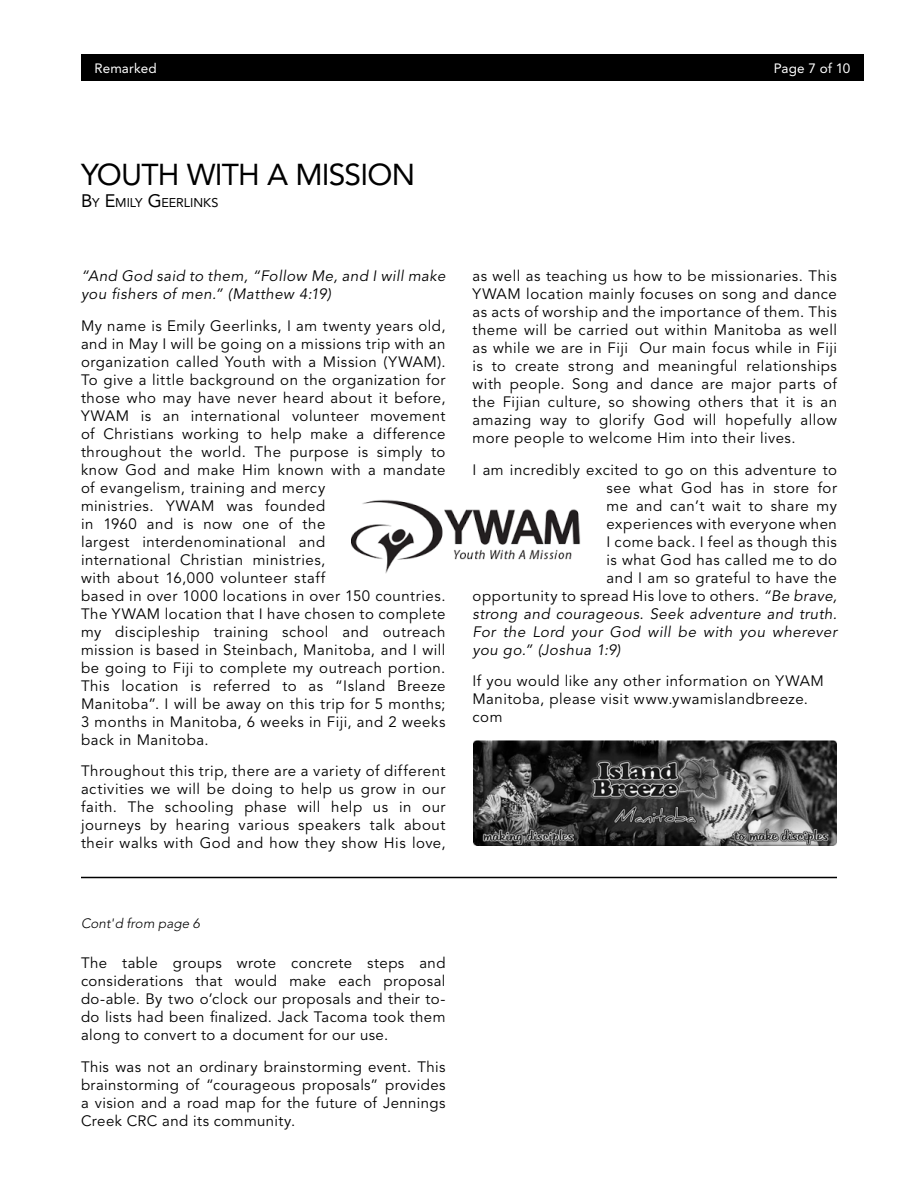
<style>
.page{position:relative;width:918px;height:1188px;background:#fff}
.page>*{position:absolute;margin:0;border:0;box-sizing:border-box;transform-origin:0 0}
.t1{font:30px "Avenir";letter-spacing:-.025em;color:#000}
.t2{font:15px/18px "Avenir";letter-spacing:.035em;color:#000;text-align:justify}
.t3{font:italic 15px/18px "Avenir";letter-spacing:.035em;color:#000}
.t4{font:13.5px "Avenir";letter-spacing:.01em;color:#fff}
.t5{font:italic 300 13.5px "Avenir";letter-spacing:.005em;color:#000}
.t6{font:12.6px "Avenir";color:#000}
.s1{font-size:18px}
.s2{font-style:italic}
</style>
<div class="page">
<div style="left:81px;top:54px;width:783px;height:27px;background:#000"></div>
<img style="left:351px;top:500px;width:230px;height:74px">
<img style="left:473px;top:741px;width:364px;height:105px">
<hr style="left:81px;top:877px;width:756px;height:1px;background:#000">
<p class="t4" style="left:94px;top:60px;width:64px">Remarked</p>
<p class="t4" style="left:774px;top:61px;width:78px">Page 7 of 10</p>
<h1 class="t1" style="left:81px;top:158px;width:336px">YOUTH WITH A MISSION</h1>
<p class="t6" style="left:81px;top:195px;width:139px"><span class="s1">B</span>Y <span class="s1">E</span>MILY <span class="s1">G</span>EERLINKS</p>
<p class="t3" style="left:81px;top:268px;width:366px">“And God said to them, “Follow Me, and I will make you fishers of men.” (Matthew 4:19)</p>
<p class="t2" style="left:81px;top:317px;width:366px;text-align:left">My name is Emily Geerlinks, I am twenty years old, and in May I will be going on a missions trip with an organization called Youth with a Mission (YWAM).<br>To give a little background on the organization for those who may have never heard about it before, YWAM is an international volunteer movement of Christians working to help make a difference throughout the world. The purpose is simply to know God and make Him known with a mandate of evangelism, training and mercy<br>ministries. YWAM was founded<br>in 1960 and is now one of the<br>largest interdenominational and<br>international Christian ministries,<br>with about 16,000 volunteer staff<br>based in over 1000 locations in over 150 countries.<br>The YWAM location that I have chosen to complete my discipleship training school and outreach mission is based in Steinbach, Manitoba, and I will be going to Fiji to complete my outreach portion.<br>This location is referred to as “Island Breeze Manitoba”. I will be away on this trip for 5 months; 3 months in Manitoba, 6 weeks in Fiji, and 2 weeks back in Manitoba.</p>
<p class="t2" style="left:81px;top:763px;width:366px">Throughout this trip, there are a variety of different activities we will be doing to help us grow in our faith. The schooling phase will help us in our journeys by hearing various speakers talk about their walks with God and how they show His love,</p>
<p class="t5" style="left:81px;top:916px;width:120px">Cont'd from page 6</p>
<p class="t2" style="left:81px;top:955px;width:366px">The table groups wrote concrete steps and considerations that would make each proposal do-able. By two o’clock our proposals and their to&shy;do lists had been finalized. Jack Tacoma took them along to convert to a document for our use.</p>
<p class="t2" style="left:81px;top:1058px;width:366px">This was not an ordinary brainstorming event. This brainstorming of “courageous proposals” provides a vision and a road map for the future of Jennings Creek CRC and its community.</p>
<p class="t2" style="left:472px;top:268px;width:366px">as well as teaching us how to be missionaries. This YWAM location mainly focuses on song and dance as acts of worship and the importance of them. This theme will be carried out within Manitoba as well as while we are in Fiji Our main focus while in Fiji is to create strong and meaningful relationships with people. Song and dance are major parts of the Fijian culture, so showing others that it is an amazing way to glorify God will hopefully allow more people to welcome Him into their lives.</p>
<p class="t2" style="left:472px;top:461px;width:366px">I am incredibly excited to go on this adventure to</p>
<p class="t2" style="left:607px;top:479px;width:232px">see what God has in store for</p>
<p class="t2" style="left:607px;top:497px;width:232px">me and can’t wait to share my</p>
<p class="t2" style="left:607px;top:515px;width:232px">experiences with everyone when</p>
<p class="t2" style="left:607px;top:533px;width:232px">I come back. I feel as though this</p>
<p class="t2" style="left:607px;top:551px;width:232px">is what God has called me to do</p>
<p class="t2" style="left:607px;top:569px;width:232px">and I am so grateful to have the</p>
<p class="t2" style="left:472px;top:587px;width:366px">opportunity to spread His love to others. <span class="s2">“Be brave,</span></p>
<p class="t3" style="left:472px;top:605px;width:366px">strong and courageous. Seek adventure and truth.</p>
<p class="t3" style="left:472px;top:623px;width:366px">For the Lord your God will be with you wherever</p>
<p class="t3" style="left:472px;top:641px;width:149px">you go.” (Joshua 1:9)</p>
<p class="t2" style="left:472px;top:673px;width:353px;text-align:left">If you would like any other information on YWAM<br>Manitoba, please visit www.ywamislandbreeze. com</p>
</div>
